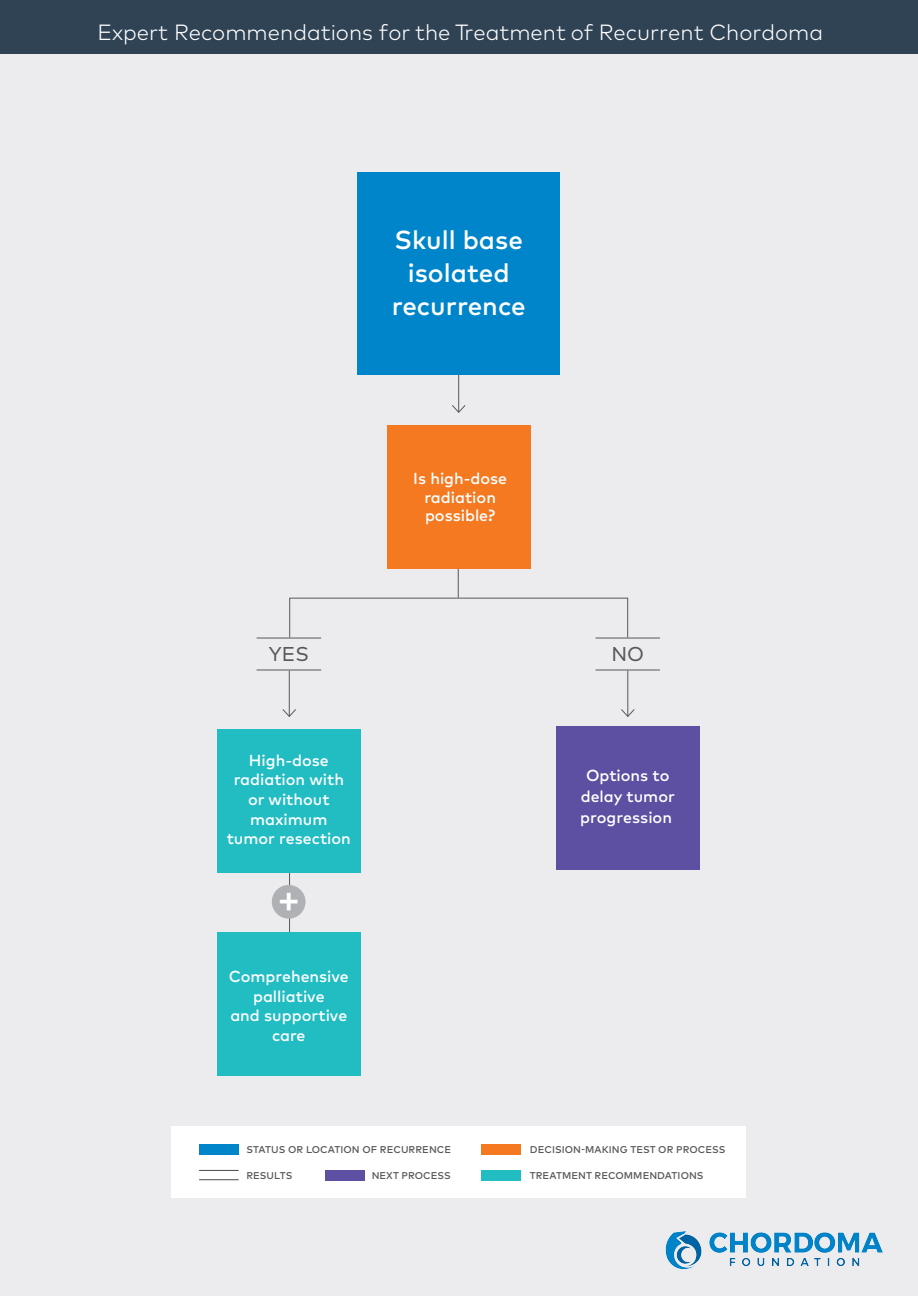
<style>
.page{position:relative;width:918px;height:1296px;background:#fff}
.page>*{position:absolute;margin:0;border:0;box-sizing:border-box;transform-origin:0 0}
.t1{font:500 39px "Mark Pro";color:#fff}
.t2{font:500 26px/33px "Mark Pro";color:#fff;text-align:center}
.t3{font:300 22px "Mark Pro";color:#fff}
.t4{font:20px "Mark Pro";color:#57585a}
.t5{font:500 16px/19.6px "Mark Pro";color:#fff;text-align:center}
.t6{font:500 9.8px "Mark Pro";letter-spacing:.005em;color:#57585a}
</style>
<div class="page">
<hr style="left:0;top:0;width:1px;height:53px;background:#304355">
<div style="left:1px;top:53px;width:917px;height:1243px;background:#ececee"></div>
<div style="left:387px;top:425px;width:143px;height:144px;background:#f47921"></div>
<hr style="left:458px;top:349px;width:1px;height:63px;background:#57585a">
<svg style="left:452px;top:404px;width:14px;height:9px"></svg>
<svg style="left:458px;top:569px;width:1px;height:29px"></svg>
<div style="left:289px;top:598px;width:339px;height:40px;border:1px solid #57585a"></div>
<hr style="left:289px;top:670px;width:1px;height:46px;background:#57585a">
<svg style="left:282px;top:708px;width:14px;height:9px"></svg>
<div style="left:556px;top:727px;width:143px;height:143px;background:#5d4fa1"></div>
<div style="left:357px;top:172px;width:203px;height:203px;background:#0084ca"></div>
<div style="left:171px;top:1126px;width:575px;height:72px;background:#fff"></div>
<div style="left:199px;top:1144px;width:40px;height:11px;background:#0084ca"></div>
<div style="left:481px;top:1144px;width:40px;height:11px;background:#f47921"></div>
<div style="left:481px;top:1170px;width:40px;height:10px;background:#21bdc2"></div>
<div style="left:325px;top:1170px;width:40px;height:10px;background:#5d4fa1"></div>
<hr style="left:199px;top:1170px;width:40px;height:1px;background:#57585a">
<hr style="left:199px;top:1179px;width:40px;height:1px;background:#57585a">
<hr style="left:627px;top:670px;width:1px;height:46px;background:#57585a">
<svg style="left:621px;top:708px;width:14px;height:9px"></svg>
<hr style="left:289px;top:765px;width:1px;height:288px;background:#57585a">
<div style="left:217px;top:729px;width:144px;height:143px;background:#21bdc2"></div>
<div style="left:217px;top:932px;width:144px;height:143px;background:#21bdc2"></div>
<div style="left:272px;top:885px;width:34px;height:34px;background:#b0b1b5;border-radius:50%"></div>
<hr style="left:257px;top:638px;width:64px;height:1px;background:#57585a">
<hr style="left:257px;top:670px;width:64px;height:1px;background:#57585a">
<hr style="left:596px;top:638px;width:64px;height:1px;background:#57585a">
<hr style="left:596px;top:670px;width:64px;height:1px;background:#57585a">
<div style="left:1px;top:0;width:917px;height:53px;background:#304355"></div>
<img style="left:665px;top:1232px;width:218px;height:37px">
<h3 class="t3" style="left:97px;top:16px;width:727px">Expert Recommendations for the Treatment of Recurrent Chordoma</h3>
<h2 class="t2" style="left:392px;top:221px;width:136px">Skull base isolated recurrence</h2>
<p class="t5" style="left:413px;top:468px;width:96px;line-height:18.4px">Is high-dose radiation possible?</p>
<p class="t4" style="left:269px;top:639px;width:42px">YES</p>
<p class="t4" style="left:611px;top:639px;width:34px">NO</p>
<p class="t5" style="left:227px;top:749px;width:126px">High-dose radiation with or without maximum tumor resection</p>
<h1 class="t1" style="left:277px;top:869px;width:25px">+</h1>
<p class="t5" style="left:229px;top:965px;width:122px">Comprehensive palliative<br>and supportive care</p>
<p class="t5" style="left:580px;top:764px;width:96px;line-height:20.8px">Options to delay tumor progression</p>
<p class="t6" style="left:246px;top:1142px;width:206px">STATUS OR LOCATION OF RECURRENCE</p>
<p class="t6" style="left:530px;top:1142px;width:197px">DECISION-MAKING TEST OR PROCESS</p>
<p class="t6" style="left:246px;top:1168px;width:48px">RESULTS</p>
<p class="t6" style="left:372px;top:1168px;width:81px">NEXT PROCESS</p>
<p class="t6" style="left:530px;top:1168px;width:175px">TREATMENT RECOMMENDATIONS</p>
</div>
